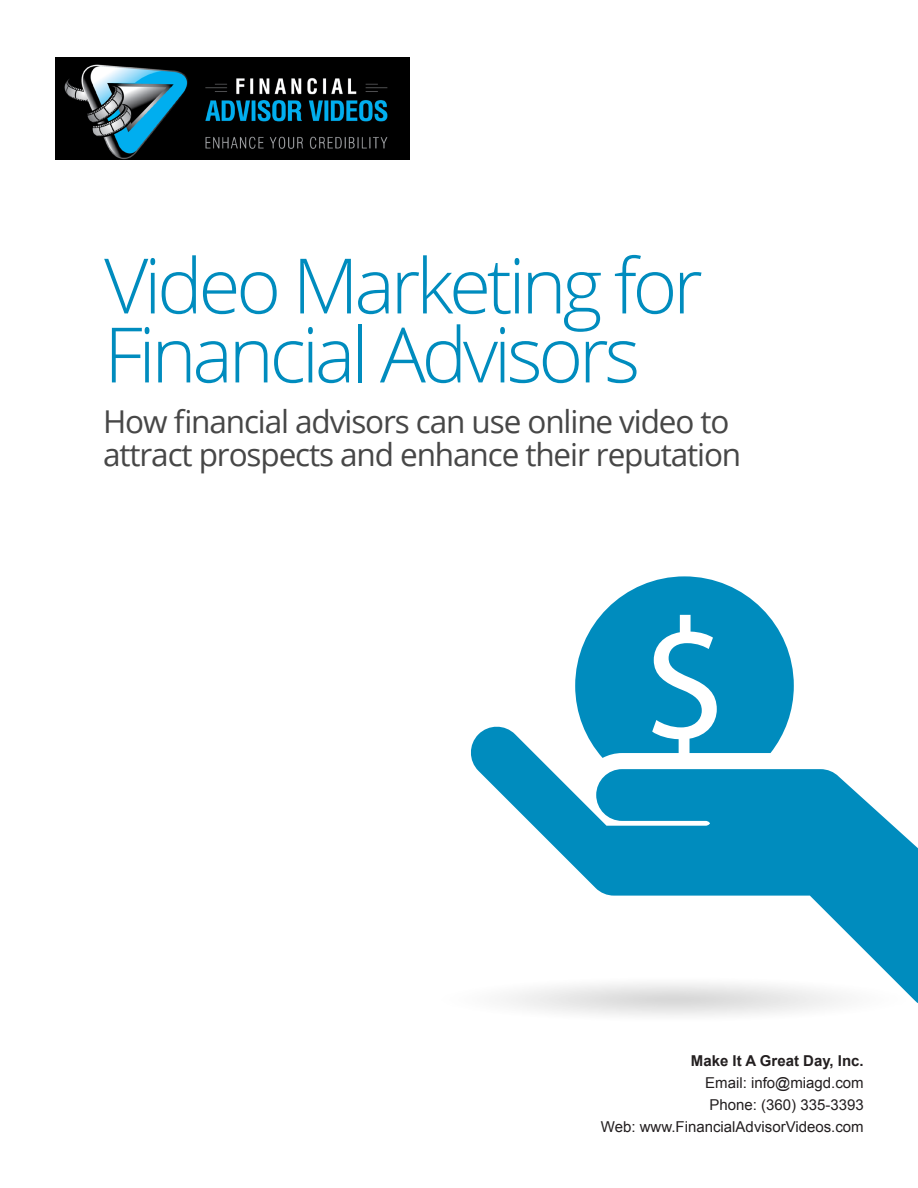
<style>
.page{position:relative;width:918px;height:1188px;background:#fff}
.page>*{position:absolute;margin:0;border:0;box-sizing:border-box;transform-origin:0 0}
.t1{font:300 76.5px/69px "Open Sans";letter-spacing:-.055em;color:#008cbe}
.t2{font:31.5px/33px "Open Sans";letter-spacing:-.035em;color:#474747}
.t3{font:15px "Arial";color:#231f20}
.t4{font:700 15px "Arial";color:#231f20}
</style>
<div class="page">
<svg style="left:468px;top:726px;width:450px;height:282px"></svg>
<svg style="left:575px;top:576px;width:219px;height:182px"></svg>
<img style="left:56px;top:57px;width:353px;height:102px">
<p class="t1" style="left:104px;top:249px;width:600px">Video Marketing for<br>Financial Advisors</p>
<p class="t2" style="left:103px;top:405px;width:640px">How financial advisors can use online video to attract prospects and enhance their reputation</p>
<p class="t4" style="left:691px;top:1050px;width:174px">Make It A Great Day, Inc.</p>
<p class="t3" style="left:705px;top:1072px;width:160px">Email: info@miagd.com</p>
<p class="t3" style="left:710px;top:1095px;width:156px">Phone: (360) 335-3393</p>
<p class="t3" style="left:601px;top:1117px;width:264px">Web: www.FinancialAdvisorVideos.com</p>
</div>
